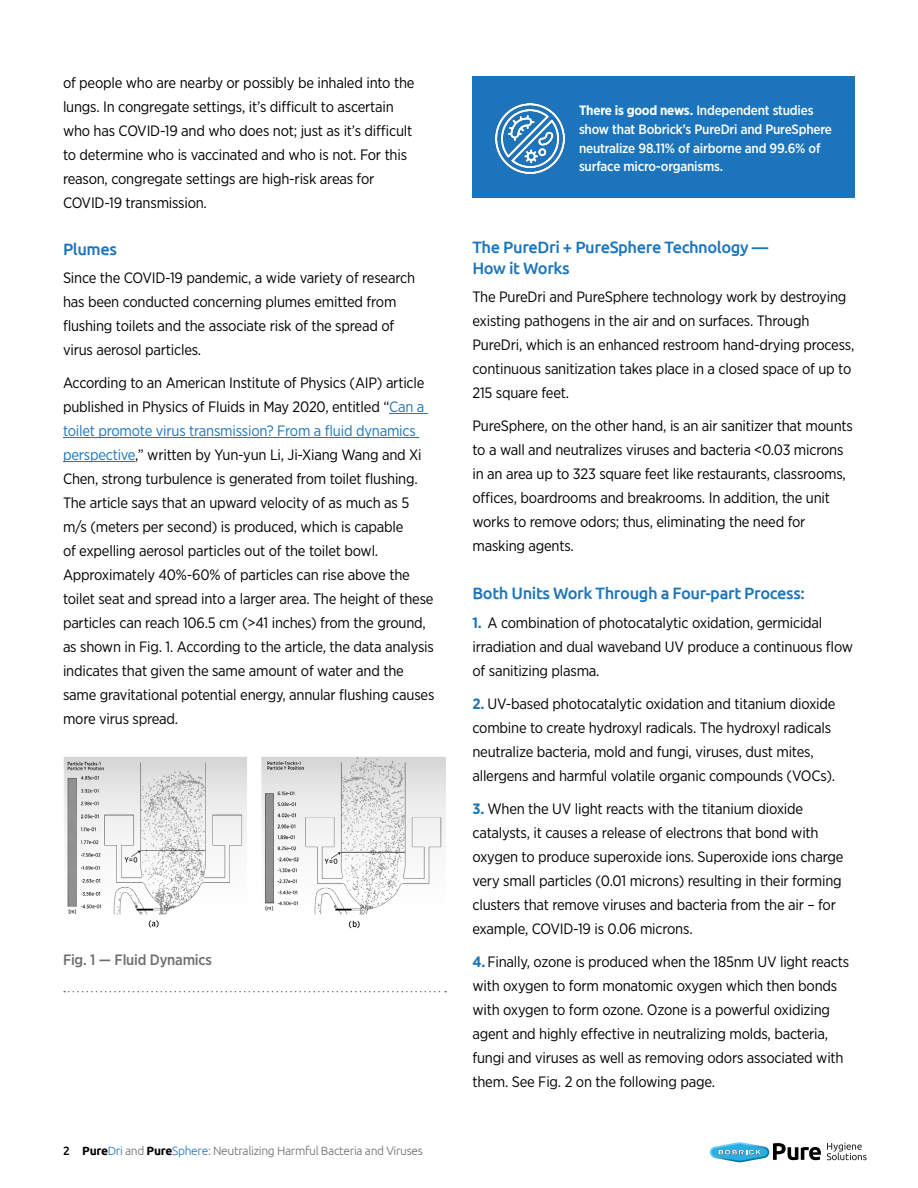
<style>
.page{position:relative;width:918px;height:1188px;background:#fff}
.page>*{position:absolute;margin:0;border:0;box-sizing:border-box;transform-origin:0 0}
.t1{font:500 16.5px/21px "Ubuntu";letter-spacing:-.025em;color:#1c75bc}
.t2{font:15px/24px "Gotham Narrow";letter-spacing:-.015em;color:#000}
.t3{font:500 15px "Gotham Narrow";letter-spacing:-.015em;color:#6d6e71}
.t4{font:500 13.5px/18.8px "Gotham Narrow";letter-spacing:-.015em;color:#fff}
.t5{font:300 12px "Ubuntu";letter-spacing:-.025em;color:#6d6e71}
.s1{color:#1c75bc}
.s2{font-weight:500;color:#000}
.s3{font-weight:700;color:#000}
.s4{font-weight:700}
.s5{font-weight:700;color:#1c75bc}
</style>
<div class="page">
<svg style="left:710px;top:1142px;width:111px;height:20px"></svg>
<svg style="left:827px;top:1143px;width:40px;height:17px"></svg>
<hr style="left:389px;top:413px;width:39px;height:1px;background:#1c75bc">
<hr style="left:63px;top:437px;width:356px;height:1px;background:#1c75bc">
<hr style="left:63px;top:461px;width:72px;height:1px;background:#1c75bc">
<div style="left:472px;top:76px;width:383px;height:122px;background:#1c75bc"></div>
<img style="left:496px;top:104px;width:69px;height:69px">
<svg style="left:64px;top:991px;width:382px;height:1px"></svg>
<img style="left:63px;top:757px;width:184px;height:171px">
<img style="left:261px;top:757px;width:185px;height:172px">
<p class="t2" style="left:63px;top:71px;width:353px">of people who are nearby or possibly be inhaled into the lungs. In congregate settings, it’s difficult to ascertain who has COVID-19 and who does not; just as it’s difficult to determine who is vaccinated and who is not. For this reason, congregate settings are high-risk areas for COVID-19 transmission.</p>
<p class="t1" style="left:63px;top:238px;width:55px">Plumes</p>
<p class="t2" style="left:63px;top:265px;width:354px">Since the COVID-19 pandemic, a wide variety of research has been conducted concerning plumes emitted from flushing toilets and the associate risk of the spread of virus aerosol particles.</p>
<p class="t2" style="left:63px;top:370px;width:373px">According to an American Institute of Physics (AIP) article published in Physics of Fluids in May 2020, entitled “<span class="s1">Can a toilet promote virus transmission? From a fluid dynamics perspective</span>,” written by Yun-yun Li, Ji-Xiang Wang and Xi Chen, strong turbulence is generated from toilet flushing.<br>The article says that an upward velocity of as much as 5 m/s (meters per second) is produced, which is capable<br>of expelling aerosol particles out of the toilet bowl.<br>Approximately 40%-60% of particles can rise above the toilet seat and spread into a larger area. The height of these particles can reach 106.5 cm (&gt;41 inches) from the ground, as shown in Fig. 1. According to the article, the data analysis indicates that given the same amount of water and the same gravitational potential energy, annular flushing causes more virus spread.</p>
<p class="t3" style="left:63px;top:950px;width:151px">Fig. 1 — Fluid Dynamics</p>
<p class="t5" style="left:63px;top:1144px;width:362px"><span class="s2">2</span> <span class="s3">Pure</span><span class="s1">Dri</span> and <span class="s3">Pure</span><span class="s1">Sphere</span>: Neutralizing Harmful Bacteria and Viruses</p>
<p class="t4" style="left:579px;top:101px;width:254px"><span class="s4">There is good news.</span> Independent studies show that Bobrick’s PureDri and PureSphere neutralize 98.11% of airborne and 99.6% of surface micro-organisms.</p>
<p class="t1" style="left:472px;top:236px;width:297px">The PureDri + PureSphere Technology —<br>How it Works</p>
<p class="t2" style="left:472px;top:285px;width:383px">The PureDri and PureSphere technology work by destroying existing pathogens in the air and on surfaces. Through PureDri, which is an enhanced restroom hand-drying process, continuous sanitization takes place in a closed space of up to 215 square feet.</p>
<p class="t2" style="left:472px;top:414px;width:382px">PureSphere, on the other hand, is an air sanitizer that mounts to a wall and neutralizes viruses and bacteria &lt;0.03 microns in an area up to 323 square feet like restaurants, classrooms, offices, boardrooms and breakrooms. In addition, the unit works to remove odors; thus, eliminating the need for masking agents.</p>
<p class="t1" style="left:472px;top:582px;width:334px">Both Units Work Through a Four-part Process:</p>
<p class="t2" style="left:472px;top:610px;width:382px"><span class="s5">1.</span> A combination of photocatalytic oxidation, germicidal irradiation and dual waveband UV produce a continuous flow of sanitizing plasma.</p>
<p class="t2" style="left:472px;top:691px;width:365px"><span class="s5">2.</span> UV-based photocatalytic oxidation and titanium dioxide combine to create hydroxyl radicals. The hydroxyl radicals neutralize bacteria, mold and fungi, viruses, dust mites, allergens and harmful volatile organic compounds (VOCs).</p>
<p class="t2" style="left:472px;top:796px;width:372px"><span class="s5">3.</span> When the UV light reacts with the titanium dioxide catalysts, it causes a release of electrons that bond with oxygen to produce superoxide ions. Superoxide ions charge very small particles (0.01 microns) resulting in their forming clusters that remove viruses and bacteria from the air – for example, COVID-19 is 0.06 microns.</p>
<p class="t2" style="left:472px;top:949px;width:378px"><span class="s5">4.</span> Finally, ozone is produced when the 185nm UV light reacts with oxygen to form monatomic oxygen which then bonds with oxygen to form ozone. Ozone is a powerful oxidizing agent and highly effective in neutralizing molds, bacteria, fungi and viruses as well as removing odors associated with them. See Fig. 2 on the following page.</p>
</div>
